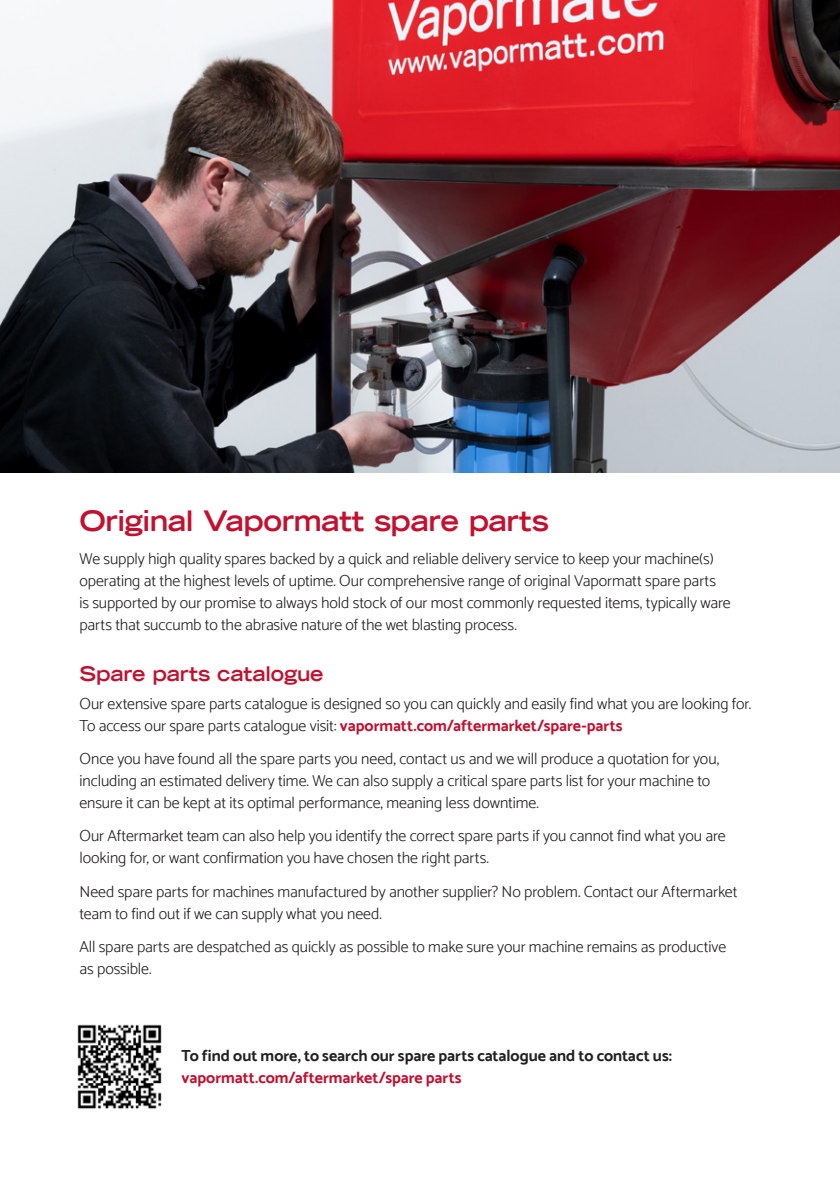
<style>
.page{position:relative;width:840px;height:1191px;background:#fff}
.page>*{position:absolute;margin:0;border:0;box-sizing:border-box;transform-origin:0 0}
.t1{font:700 expanded 28px "Trade Gothic LT";letter-spacing:-.02em;color:#c3102f}
.t2{font:700 expanded 20px "Trade Gothic LT";letter-spacing:-.01em;color:#c3102f}
.t3{font:300 16px/22px "Catamaran";letter-spacing:-.005em;color:#231f20}
.t4{font:700 16px "Catamaran";color:#231f20}
.t5{font:700 16px "Catamaran";letter-spacing:-.005em;color:#c3102f}
.s1{font-weight:700;color:#c3102f}
</style>
<div class="page">
<img style="left:0;top:0;width:839px;height:472px">
<img style="left:77px;top:1024px;width:85px;height:85px">
<h1 class="t1" style="left:79px;top:502px;width:470px">Original Vapormatt spare parts</h1>
<p class="t3" style="left:79px;top:547px;width:652px">We supply high quality spares backed by a quick and reliable delivery service to keep your machine(s) operating at the highest levels of uptime. Our comprehensive range of original Vapormatt spare parts<br>is supported by our promise to always hold stock of our most commonly requested items, typically ware parts that succumb to the abrasive nature of the wet blasting process.</p>
<p class="t2" style="left:79px;top:660px;width:245px">Spare parts catalogue</p>
<p class="t3" style="left:79px;top:692px;width:673px">Our extensive spare parts catalogue is designed so you can quickly and easily find what you are looking for.<br>To access our spare parts catalogue visit: <span class="s1">vapormatt.com/aftermarket/spare-parts</span></p>
<p class="t3" style="left:79px;top:747px;width:641px">Once you have found all the spare parts you need, contact us and we will produce a quotation for you, including an estimated delivery time. We can also supply a critical spare parts list for your machine to ensure it can be kept at its optimal performance, meaning less downtime.</p>
<p class="t3" style="left:79px;top:824px;width:647px">Our Aftermarket team can also help you identify the correct spare parts if you cannot find what you are looking for, or want confirmation you have chosen the right parts.</p>
<p class="t3" style="left:79px;top:880px;width:659px">Need spare parts for machines manufactured by another supplier? No problem. Contact our Aftermarket team to find out if we can supply what you need.</p>
<p class="t3" style="left:79px;top:935px;width:648px">All spare parts are despatched as quickly as possible to make sure your machine remains as productive as possible.</p>
<p class="t4" style="left:181px;top:1046px;width:491px">To find out more, to search our spare parts catalogue and to contact us:</p>
<p class="t5" style="left:181px;top:1068px;width:281px">vapormatt.com/aftermarket/spare parts</p>
</div>
